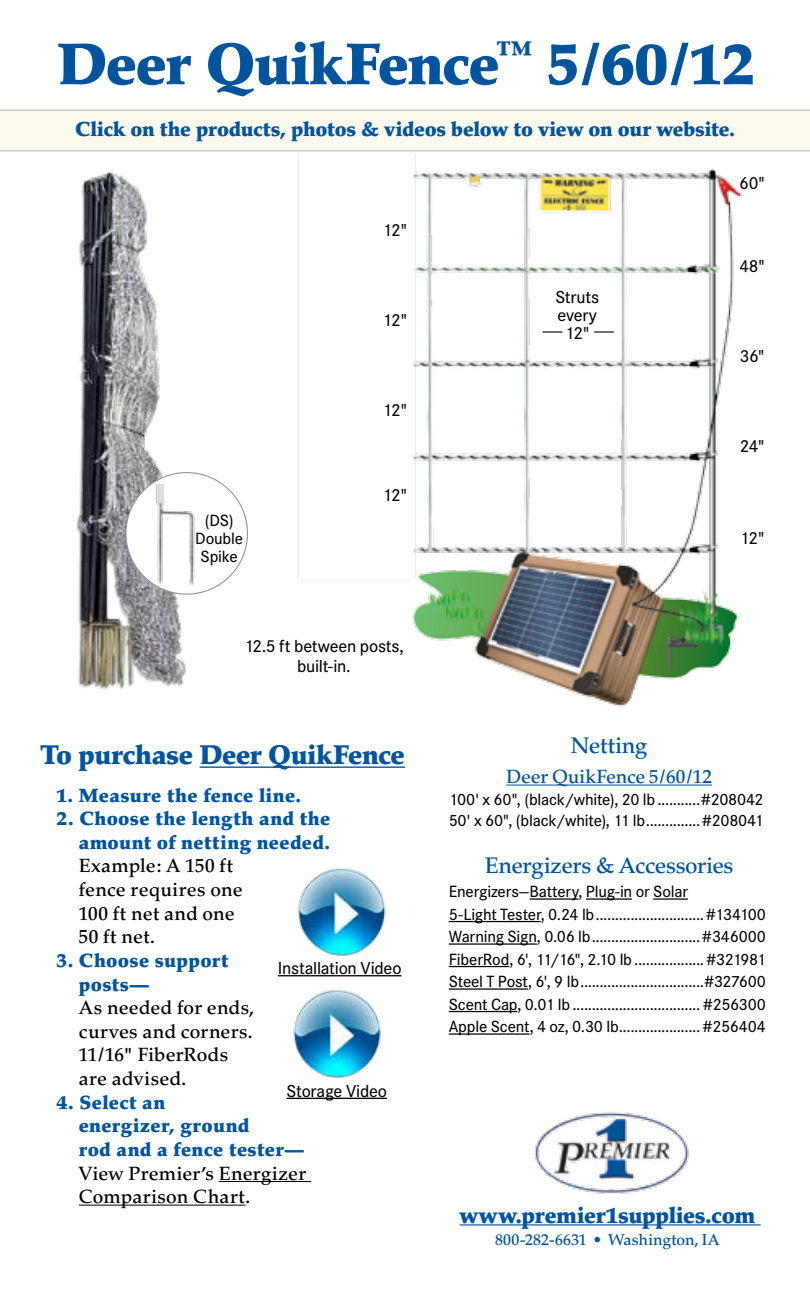
<style>
.page{position:relative;width:810px;height:1296px;background:#fff}
.page>*{position:absolute;margin:0;border:0;box-sizing:border-box;transform-origin:0 0}
.t1{font:900 58.5px "Palatino";letter-spacing:-.025em;color:#00549e}
.t2{font:900 27px "Palatino";letter-spacing:-.02em;color:#00549e}
.t3{font:500 22.5px "Palatino";letter-spacing:-.02em;color:#00549e}
.t4{font:900 22.5px "Palatino";letter-spacing:-.015em;color:#00549e}
.t5{font:900 20.25px "Palatino";letter-spacing:-.015em;color:#00549e}
.t6{font:500 19.12px/23.6px "Palatino";letter-spacing:.01em;color:#000}
.t7{font:900 19.12px/23.6px "Palatino";letter-spacing:.015em;color:#00549e}
.t8{font:500 19.12px "Palatino";letter-spacing:-.015em;color:#00549e}
.t9{font:500 18px/18px "Corporate S";letter-spacing:-.015em;color:#000;text-align:center}
.t10{font:500 16.88px/22.5px "Corporate S";letter-spacing:-.015em;color:#000}
.t11{font:500 15.75px "Palatino";letter-spacing:.005em;color:#00549e}
</style>
<div class="page">
<div style="left:0;top:110px;width:810px;height:41px;background:#fcfaef"></div>
<hr style="left:278px;top:975px;width:124px;height:1px;background:#000">
<hr style="left:287px;top:1098px;width:100px;height:1px;background:#000">
<img style="left:76px;top:171px;width:121px;height:519px">
<div style="left:126px;top:473px;width:121px;height:121px;background:#fff;border-radius:50%"></div>
<img style="left:125px;top:485px;width:102px;height:102px">
<hr style="left:530px;top:898px;width:49px;height:2px;background:#000">
<hr style="left:586px;top:898px;width:46px;height:2px;background:#000">
<hr style="left:653px;top:898px;width:35px;height:2px;background:#000">
<hr style="left:449px;top:921px;width:92px;height:1px;background:#000">
<hr style="left:449px;top:943px;width:88px;height:2px;background:#000">
<hr style="left:449px;top:966px;width:60px;height:1px;background:#000">
<hr style="left:449px;top:988px;width:79px;height:2px;background:#000">
<hr style="left:449px;top:1011px;width:68px;height:1px;background:#000">
<hr style="left:449px;top:1033px;width:81px;height:2px;background:#000">
<hr style="left:506px;top:785px;width:206px;height:1px;background:#00549e">
<hr style="left:200px;top:766px;width:205px;height:2px;background:#00549e">
<hr style="left:219px;top:1181px;width:92px;height:1px;background:#000">
<hr style="left:79px;top:1205px;width:166px;height:1px;background:#000">
<img style="left:298px;top:868px;width:88px;height:88px">
<img style="left:293px;top:990px;width:88px;height:88px">
<img style="left:298px;top:155px;width:444px;height:552px">
<hr style="left:594px;top:331px;width:20px;height:2px;background:#000">
<hr style="left:542px;top:331px;width:20px;height:2px;background:#000">
<img style="left:535px;top:1111px;width:154px;height:83px">
<hr style="left:460px;top:1224px;width:301px;height:1px;background:#00549e">
<h1 class="t1" style="left:57px;top:29px;width:700px">Deer QuikFence<sup>™</sup> 5/60/12</h1>
<p class="t5" style="left:75px;top:117px;width:662px">Click on the products, photos &amp; videos below to view on our website.</p>
<p class="t9" style="left:383px;top:221px;width:26px">12"</p>
<p class="t9" style="left:383px;top:311px;width:26px">12"</p>
<p class="t9" style="left:383px;top:401px;width:26px">12"</p>
<p class="t10" style="left:195px;top:511px;width:49px;line-height:18px;text-align:center">(DS)<br>Double<br>Spike</p>
<p class="t9" style="left:383px;top:486px;width:26px">12"</p>
<p class="t9" style="left:244px;top:636px;width:161px;line-height:20.2px">12.5 ft between posts, built-in.</p>
<h2 class="t2" style="left:40px;top:739px;width:366px">To purchase Deer QuikFence</h2>
<p class="t7" style="left:56px;top:783px;width:246px">1. Measure the fence line.</p>
<p class="t7" style="left:56px;top:807px;width:276px;text-align:right">2. Choose the length and the amount of netting needed.</p>
<p class="t6" style="left:79px;top:854px;width:165px">Example: A 150 ft fence requires one<br>100 ft net and one<br>50 ft net.</p>
<p class="t7" style="left:79px;top:949px;width:151px;text-indent:-22px">3. Choose support posts—</p>
<p class="t6" style="left:79px;top:996px;width:177px">As needed for ends, curves and corners.<br>11/16" FiberRods are advised.</p>
<p class="t7" style="left:79px;top:1090px;width:227px;text-indent:-22px">4. Select an<br>energizer, ground<br>rod and a fence tester—</p>
<p class="t6" style="left:79px;top:1162px;width:229px">View Premier’s Energizer<br>Comparison Chart.</p>
<p class="t9" style="left:278px;top:959px;width:125px">Installation Video</p>
<p class="t9" style="left:287px;top:1082px;width:102px">Storage Video</p>
<p class="t9" style="left:739px;top:174px;width:27px">60"</p>
<p class="t9" style="left:555px;top:288px;width:45px">Struts every<br>12"</p>
<p class="t9" style="left:739px;top:257px;width:27px">48"</p>
<p class="t9" style="left:740px;top:347px;width:26px">36"</p>
<p class="t9" style="left:740px;top:437px;width:26px">24"</p>
<p class="t9" style="left:740px;top:529px;width:26px">12"</p>
<h3 class="t3" style="left:571px;top:732px;width:78px">Netting</h3>
<p class="t8" style="left:506px;top:765px;width:207px">Deer QuikFence 5/60/12</p>
<p class="t10" style="left:449px;top:788px;width:317px;line-height:21.4px">100' x 60", (black/white), 20 lb...........#208042<br>50' x 60", (black/white), 11 lb..............#208041</p>
<h3 class="t3" style="left:485px;top:852px;width:250px">Energizers &amp; Accessories</h3>
<p class="t10" style="left:449px;top:881px;width:319px">Energizers—Battery, Plug-in or Solar<br>5-Light Tester, 0.24 lb............................#134100<br>Warning Sign, 0.06 lb............................#346000<br>FiberRod, 6', 11/16", 2.10 lb ..................#321981<br>Steel T Post, 6', 9 lb................................#327600<br>Scent Cap, 0.01 lb ................................. #256300<br>Apple Scent, 4 oz, 0.30 lb..................... #256404</p>
<h3 class="t4" style="left:460px;top:1201px;width:297px">www.premier1supplies.com</h3>
<p class="t11" style="left:495px;top:1231px;width:226px">800-282-6631 • Washington, IA</p>
</div>
